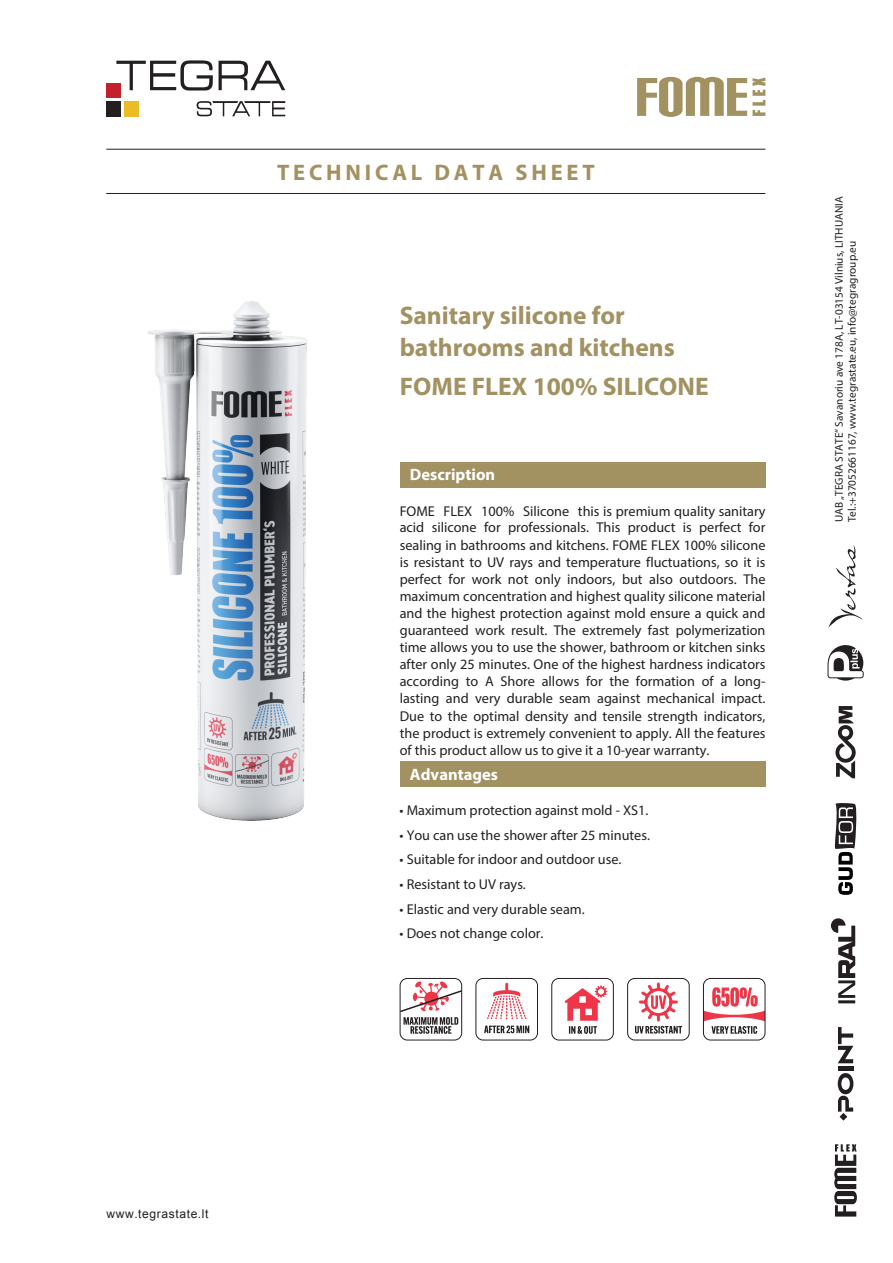
<style>
.page{position:relative;width:893px;height:1263px;background:#fff}
.page>*{position:absolute;margin:0;border:0;box-sizing:border-box;transform-origin:0 0}
.t1{font:700 25.5px/31.8px "Myriad Pro";color:#a29161}
.t2{font:700 22.5px "Myriad Pro";letter-spacing:.17em;color:#a39161}
.t3{font:700 16.5px "Myriad Pro";color:#fff}
.t4{font:14.25px/17.1px "Myriad Pro";color:#231f20;text-align:justify}
.t5{font:12px "Arial";letter-spacing:.05em;color:#231f20}
.t6{font:11.25px/13px "Myriad Pro";color:#231f20}
</style>
<div class="page">
<div style="left:107px;top:83px;width:14px;height:15px;background:#c31f2d"></div>
<div style="left:124px;top:101px;width:14px;height:15px;background:#eabd27"></div>
<div style="left:107px;top:101px;width:14px;height:15px;background:#231f20"></div>
<svg style="left:116px;top:60px;width:169px;height:30px"></svg>
<svg style="left:197px;top:101px;width:88px;height:15px"></svg>
<svg style="left:834px;top:1144px;width:23px;height:72px"></svg>
<hr style="left:838px;top:1067px;width:15px;height:4px;background:#231f20">
<svg style="left:838px;top:1027px;width:15px;height:36px"></svg>
<svg style="left:838px;top:1073px;width:15px;height:38px"></svg>
<svg style="left:840px;top:1113px;width:7px;height:7px"></svg>
<svg style="left:827px;top:645px;width:37px;height:36px"></svg>
<svg style="left:835px;top:706px;width:21px;height:72px"></svg>
<svg style="left:828px;top:545px;width:34px;height:82px"></svg>
<hr style="left:838px;top:1000px;width:17px;height:3px;background:#231f20">
<svg style="left:831px;top:918px;width:24px;height:80px"></svg>
<svg style="left:835px;top:803px;width:22px;height:92px"></svg>
<hr style="left:106px;top:193px;width:659px;height:1px;background:#231f20">
<hr style="left:106px;top:149px;width:659px;height:1px;background:#231f20">
<svg style="left:637px;top:77px;width:128px;height:40px"></svg>
<div style="left:400px;top:462px;width:365px;height:26px;background:#a29161"></div>
<div style="left:400px;top:761px;width:365px;height:26px;background:#a29161"></div>
<img style="left:147px;top:301px;width:159px;height:520px">
<svg style="left:635px;top:982px;width:47px;height:51px"></svg>
<div style="left:627px;top:978px;width:63px;height:62px;border:1px solid #231f20;border-radius:7px"></div>
<svg style="left:705px;top:987px;width:58px;height:47px"></svg>
<div style="left:703px;top:978px;width:62px;height:62px;border:1px solid #231f20;border-radius:7px"></div>
<div style="left:400px;top:978px;width:62px;height:62px;border:1px solid #231f20;border-radius:7px"></div>
<svg style="left:399px;top:981px;width:64px;height:53px"></svg>
<div style="left:551px;top:978px;width:63px;height:62px;border:1px solid #231f20;border-radius:7px"></div>
<svg style="left:565px;top:985px;width:43px;height:49px"></svg>
<div style="left:476px;top:978px;width:62px;height:62px;border:1px solid #231f20;border-radius:7px"></div>
<svg style="left:487px;top:982px;width:39px;height:37px"></svg>
<svg style="left:484px;top:1025px;width:45px;height:8px"></svg>
<h2 class="t2" style="left:277px;top:157px;width:319px">TECHNICAL DATA SHEET</h2>
<p class="t1" style="left:400px;top:299px;width:277px">Sanitary silicone for bathrooms and kitchens</p>
<p class="t1" style="left:400px;top:370px;width:310px">FOME FLEX 100% SILICONE</p>
<p class="t3" style="left:410px;top:464px;width:87px">Description</p>
<p class="t4" style="left:400px;top:502px;width:367px">FOME FLEX 100% Silicone this is premium quality sanitary acid silicone for professionals. This product is perfect for sealing in bathrooms and kitchens. FOME FLEX 100% silicone is resistant to UV rays and temperature fluctuations, so it is perfect for work not only indoors, but also outdoors. The maximum concentration and highest quality silicone material and the highest protection against mold ensure a quick and guaranteed work result. The extremely fast polymerization time allows you to use the shower, bathroom or kitchen sinks after only 25 minutes. One of the highest hardness indicators according to A Shore allows for the formation of a long&shy;lasting and very durable seam against mechanical impact.<br>Due to the optimal density and tensile strength indicators, the product is extremely convenient to apply. All the features of this product allow us to give it a 10-year warranty.</p>
<p class="t3" style="left:410px;top:763px;width:90px">Advantages</p>
<p class="t4" style="left:400px;top:802px;width:250px">• Maximum protection against mold - XS1.</p>
<p class="t4" style="left:400px;top:826px;width:252px">• You can use the shower after 25 minutes.</p>
<p class="t4" style="left:400px;top:851px;width:223px">• Suitable for indoor and outdoor use.</p>
<p class="t4" style="left:400px;top:875px;width:128px">• Resistant to UV rays.</p>
<p class="t4" style="left:400px;top:900px;width:187px">• Elastic and very durable seam.</p>
<p class="t4" style="left:400px;top:925px;width:145px">• Does not change color.</p>
<p class="t6" style="left:832px;top:522px;width:328px;rotate:-90deg">UAB „TEGRA STATE“ Savanoriu ave 178A, LT-03154 Vilnius, LITHUANIA<br>Tel.:+37052661167, www.tegrastate.eu, info@tegragroup.eu</p>
<p class="t5" style="left:106px;top:1206px;width:104px">www.tegrastate.lt</p>
</div>
